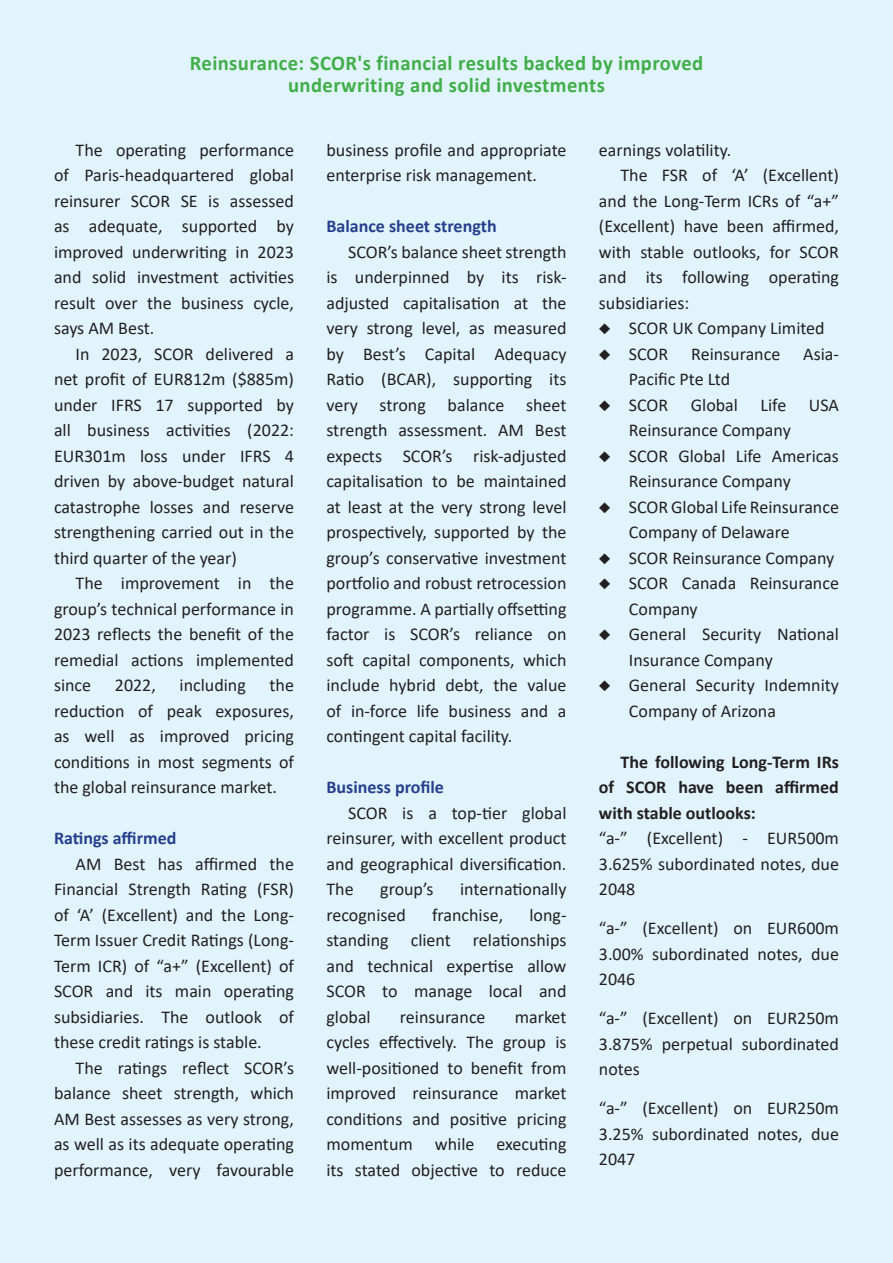
<style>
.page{position:relative;width:893px;height:1263px;background:#e1f4fc}
.page>*{position:absolute;margin:0;border:0;box-sizing:border-box;transform-origin:0 0}
.t1{font:700 21px "Calibri";letter-spacing:.02em;color:#40ae49}
.t2{font:18px/25.5px "Calibri";color:#231f20;text-align:justify}
.t3{font:700 18px/25.5px "Calibri";color:#231f20;text-align:justify}
.t4{font:700 18px "Calibri";color:#253f8e}
.s1{font-family:"Shreenath";font-weight:700;font-size:15px}
</style>
<div class="page">
<p class="t1" style="left:190px;top:48px;width:515px">Reinsurance: SCOR's financial results backed by improved</p>
<p class="t1" style="left:288px;top:70px;width:318px">underwriting and solid investments</p>
<p class="t2" style="left:54px;top:137px;width:242px;text-indent:22px">The operating performance of Paris-headquartered global reinsurer SCOR SE is assessed as adequate, supported by improved underwriting in 2023 and solid investment activities result over the business cycle, says AM Best.</p>
<p class="t2" style="left:54px;top:341px;width:242px;text-indent:22px">In 2023, SCOR delivered a net profit of EUR812m ($885m) under IFRS 17 supported by all business activities (2022:<br>EUR301m loss under IFRS 4 driven by above-budget natural catastrophe losses and reserve strengthening carried out in the third quarter of the year)</p>
<p class="t2" style="left:54px;top:570px;width:242px;text-indent:22px">The improvement in the group’s technical performance in 2023 reflects the benefit of the remedial actions implemented since</p>
<p class="t2" style="left:54px;top:672px;width:242px;text-indent:216px">the reduction of peak exposures, as well as improved pricing conditions in most segments of the global reinsurance market.</p>
<p class="t4" style="left:54px;top:826px;width:124px">Ratings affirmed</p>
<p class="t2" style="left:54px;top:851px;width:242px;text-indent:22px">AM Best has affirmed the Financial Strength Rating (FSR) of ‘A’ (Excellent) and the Long-Term Issuer Credit Ratings (Long-Term ICR) of “a+” (Excellent) of SCOR and its main operating subsidiaries. The outlook of these credit ratings is stable.</p>
<p class="t2" style="left:54px;top:1055px;width:242px;text-indent:22px">The ratings reflect SCOR’s balance sheet strength, which AM Best assesses as very strong, as well as its adequate operating performance, very favourable</p>
<p class="t2" style="left:115px;top:672px;width:42px">2022,</p>
<p class="t2" style="left:180px;top:672px;width:68px">including</p>
<p class="t2" style="left:326px;top:137px;width:242px">business profile and appropriate enterprise risk management.</p>
<p class="t4" style="left:326px;top:214px;width:172px">Balance sheet strength</p>
<p class="t2" style="left:326px;top:239px;width:242px;text-indent:22px">SCOR’s balance sheet strength is underpinned by its risk&shy;adjusted capitalisation at the very strong level, as measured by Best’s Capital Adequacy Ratio (BCAR), supporting its very strong balance sheet strength assessment. AM Best expects SCOR’s risk-adjusted capitalisation to be maintained at least at the very strong level prospectively, supported by the group’s conservative investment portfolio and robust retrocession programme. A partially offsetting factor is SCOR’s reliance on soft capital components, which include hybrid debt, the value of in-force life business and a contingent capital facility.</p>
<p class="t4" style="left:326px;top:775px;width:119px">Business profile</p>
<p class="t2" style="left:326px;top:800px;width:242px;text-indent:22px">SCOR is a top-tier global reinsurer, with excellent product and geographical diversification.<br>The</p>
<p class="t2" style="left:380px;top:876px;width:55px">group’s</p>
<p class="t2" style="left:460px;top:876px;width:108px">internationally</p>
<p class="t2" style="left:326px;top:902px;width:81px">recognised</p>
<p class="t2" style="left:432px;top:902px;width:73px">franchise,</p>
<p class="t2" style="left:326px;top:902px;width:242px;text-indent:203px">long&shy;standing client relationships and technical expertise allow SCOR to manage local and global</p>
<p class="t2" style="left:326px;top:1004px;width:242px;text-indent:188px">market cycles effectively. The group is well-positioned to benefit from improved reinsurance market conditions and positive pricing momentum while executing its stated objective to reduce</p>
<p class="t2" style="left:400px;top:1004px;width:87px">reinsurance</p>
<p class="t2" style="left:599px;top:137px;width:134px">earnings volatility.</p>
<p class="t2" style="left:599px;top:162px;width:242px;text-indent:22px">The FSR of ‘A’ (Excellent) and the Long-Term ICRs of “a+” (Excellent) have been affirmed, with stable outlooks, for SCOR and its following operating subsidiaries:</p>
<p class="t2" style="left:599px;top:315px;width:227px"><span class="s1">á</span> SCOR UK Company Limited</p>
<p class="t2" style="left:599px;top:341px;width:71px"><span class="s1">á</span> SCOR</p>
<p class="t2" style="left:691px;top:341px;width:91px">Reinsurance</p>
<p class="t2" style="left:803px;top:341px;width:37px">Asia-</p>
<p class="t2" style="left:629px;top:366px;width:103px">Pacific Pte Ltd</p>
<p class="t2" style="left:599px;top:392px;width:71px"><span class="s1">á</span> SCOR</p>
<p class="t2" style="left:691px;top:392px;width:49px">Global</p>
<p class="t2" style="left:761px;top:392px;width:27px">Life</p>
<p class="t2" style="left:809px;top:392px;width:32px">USA</p>
<p class="t2" style="left:629px;top:417px;width:163px">Reinsurance Company</p>
<p class="t2" style="left:629px;top:443px;width:212px;text-indent:-30px"><span class="s1">á</span> SCOR Global Life Americas<br>Reinsurance Company</p>
<p class="t2" style="left:629px;top:494px;width:212px;text-indent:-30px"><span class="s1">á</span> SCOR Global Life Reinsurance<br>Company of Delaware</p>
<p class="t2" style="left:599px;top:545px;width:237px"><span class="s1">á</span> SCOR Reinsurance Company</p>
<p class="t2" style="left:629px;top:570px;width:212px;text-indent:-30px"><span class="s1">á</span> SCOR Canada Reinsurance<br>Company</p>
<p class="t2" style="left:629px;top:621px;width:212px;text-indent:-30px"><span class="s1">á</span> General Security National<br>Insurance Company</p>
<p class="t2" style="left:629px;top:672px;width:212px;text-indent:-30px"><span class="s1">á</span> General Security Indemnity<br>Company of Arizona</p>
<p class="t3" style="left:599px;top:749px;width:242px;text-indent:22px">The following Long-Term IRs of SCOR have been affirmed with stable outlooks:</p>
<p class="t2" style="left:599px;top:825px;width:242px">“a-” (Excellent) - EUR500m 3.625% subordinated notes, due 2048</p>
<p class="t2" style="left:599px;top:915px;width:242px">“a-” (Excellent) on EUR600m 3.00% subordinated notes, due 2046</p>
<p class="t2" style="left:599px;top:1005px;width:242px">“a-” (Excellent) on EUR250m 3.875% perpetual subordinated notes</p>
<p class="t2" style="left:599px;top:1095px;width:242px">“a-” (Excellent) on EUR250m 3.25% subordinated notes, due 2047</p>
</div>
